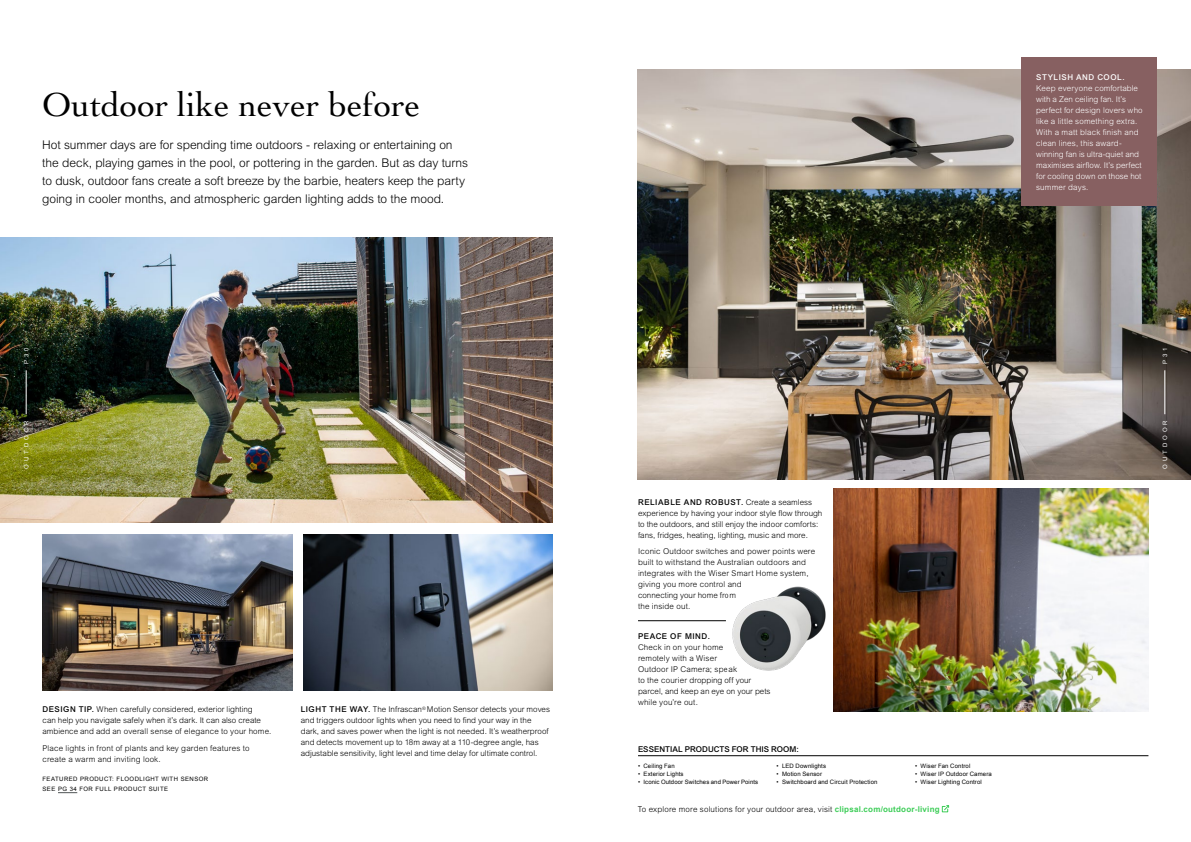
<style>
.page{position:relative;width:1191px;height:842px;background:#fff}
.page>*{position:absolute;margin:0;border:0;box-sizing:border-box;transform-origin:0 0}
.t1{font:35px "Cochin";color:#000}
.t2{font:300 12px/18px "Arial MT Std";letter-spacing:-.005em;color:#000}
.t3{font:300 8px/11px "Arial MT Std";letter-spacing:.005em;color:#000}
.t4{font:300 8px/11px "Arial MT Std";letter-spacing:.01em;color:#fff}
.t5{font:500 8px "Arial MT Std";letter-spacing:.01em;color:#000}
.t6{font:500 8px "Arial MT Std";letter-spacing:.07em;color:#fff}
.t7{font:500 8px "Arial MT Std";letter-spacing:.065em;color:#000}
.t8{font:6px "Arial";letter-spacing:.025em;color:#000}
.t9{font:6px/9.4px "Arial";letter-spacing:.075em;color:#000}
.t10{font:6px "Arial";letter-spacing:.5em;color:#fff}
.s1{font-weight:500}
.s2{font-family:"Arial";font-weight:700;color:#3dcd58}
</style>
<div class="page">
<img style="left:0;top:237px;width:553px;height:285px">
<img style="left:43px;top:534px;width:249px;height:157px">
<img style="left:303px;top:534px;width:250px;height:157px">
<svg style="left:58px;top:792px;width:19px;height:1px"></svg>
<img style="left:638px;top:69px;width:553px;height:410px">
<div style="left:1021px;top:57px;width:136px;height:149px;background:#876061"></div>
<svg style="left:941px;top:805px;width:8px;height:7px"></svg>
<hr style="left:638px;top:620px;width:88px;height:1px;background:#000">
<img style="left:833px;top:489px;width:315px;height:223px">
<img style="left:732px;top:586px;width:94px;height:85px">
<hr style="left:638px;top:755px;width:510px;height:1px;background:#000">
<hr style="left:1164px;top:370px;width:1px;height:44px;background:#fff">
<hr style="left:26px;top:370px;width:1px;height:44px;background:#fff">
<h1 class="t1" style="left:42px;top:81px;width:380px">Outdoor like never before</h1>
<p class="t2" style="left:42px;top:136px;width:427px">Hot summer days are for spending time outdoors - relaxing or entertaining on the deck, playing games in the pool, or pottering in the garden. But as day turns to dusk, outdoor fans create a soft breeze by the barbie, heaters keep the party going in cooler months, and atmospheric garden lighting adds to the mood.</p>
<p class="t10" style="left:22px;top:364px;width:18px;rotate:-90deg">P30</p>
<p class="t10" style="left:22px;top:469px;width:50px;rotate:-90deg">OUTDOOR</p>
<p class="t3" style="left:43px;top:704px;width:230px"><span class="s1">DESIGN TIP.</span> When carefully considered, exterior lighting<br>can help you navigate safely when it’s dark. It can also create ambience and add an overall sense of elegance to your home.</p>
<p class="t3" style="left:43px;top:742px;width:208px">Place lights in front of plants and key garden features to create a warm and inviting look.</p>
<p class="t9" style="left:43px;top:774px;width:167px">FEATURED PRODUCT: FLOODLIGHT WITH SENSOR<br>SEE PG 34 FOR FULL PRODUCT SUITE</p>
<p class="t3" style="left:301px;top:704px;width:251px"><span class="s1">LIGHT THE WAY.</span> The Infrascan<sup>®</sup> Motion Sensor detects your moves and triggers outdoor lights when you need to find your way in the dark, and saves power when the light is not needed. It’s weatherproof and detects movement up to 18m away at a 110-degree angle, has adjustable sensitivity, light level and time delay for ultimate control.</p>
<p class="t6" style="left:1036px;top:72px;width:90px">STYLISH AND COOL.</p>
<p class="t4" style="left:1036px;top:82px;width:108px">Keep everyone comfortable with a Zen ceiling fan. It’s perfect for design lovers who like a little something extra.<br>With a matt black finish and clean lines, this award&shy;winning fan is ultra-quiet and maximises airflow. It’s perfect for cooling down on those hot summer days.</p>
<p class="t3" style="left:638px;top:496px;width:186px"><span class="s1">RELIABLE AND ROBUST.</span> Create a seamless experience by having your indoor style flow through to the outdoors, and still enjoy the indoor comforts: fans, fridges, heating, lighting, music and more.</p>
<p class="t3" style="left:638px;top:546px;width:179px">Iconic Outdoor switches and power points were built to withstand the Australian outdoors and integrates with the Wiser Smart Home system, giving you more control and<br>connecting your home from<br>the inside out.</p>
<p class="t7" style="left:638px;top:631px;width:73px">PEACE OF MIND.</p>
<p class="t3" style="left:638px;top:641px;width:134px">Check in on your home<br>remotely with a Wiser<br>Outdoor IP Camera; speak<br>to the courier dropping off your parcel, and keep an eye on your pets while you’re out.</p>
<p class="t5" style="left:638px;top:744px;width:162px">ESSENTIAL PRODUCTS FOR THIS ROOM:</p>
<p class="t8" style="left:638px;top:762px;width:38px">• Ceiling Fan</p>
<p class="t8" style="left:638px;top:770px;width:47px">• Exterior Lights</p>
<p class="t8" style="left:638px;top:778px;width:122px">• Iconic Outdoor Switches and Power Points</p>
<p class="t8" style="left:776px;top:762px;width:51px">• LED Downlights</p>
<p class="t8" style="left:776px;top:770px;width:47px">• Motion Sensor</p>
<p class="t8" style="left:776px;top:778px;width:102px">• Switchboard and Circuit Protection</p>
<p class="t8" style="left:915px;top:762px;width:57px">• Wiser Fan Control</p>
<p class="t8" style="left:915px;top:770px;width:78px">• Wiser IP Outdoor Camera</p>
<p class="t8" style="left:915px;top:778px;width:68px">• Wiser Lighting Control</p>
<p class="t3" style="left:638px;top:804px;width:303px">To explore more solutions for your outdoor area, visit <span class="s2">clipsal.com/outdoor-living</span></p>
<p class="t10" style="left:1161px;top:364px;width:18px;rotate:-90deg">P31</p>
<p class="t10" style="left:1161px;top:469px;width:50px;rotate:-90deg">OUTDOOR</p>
</div>
